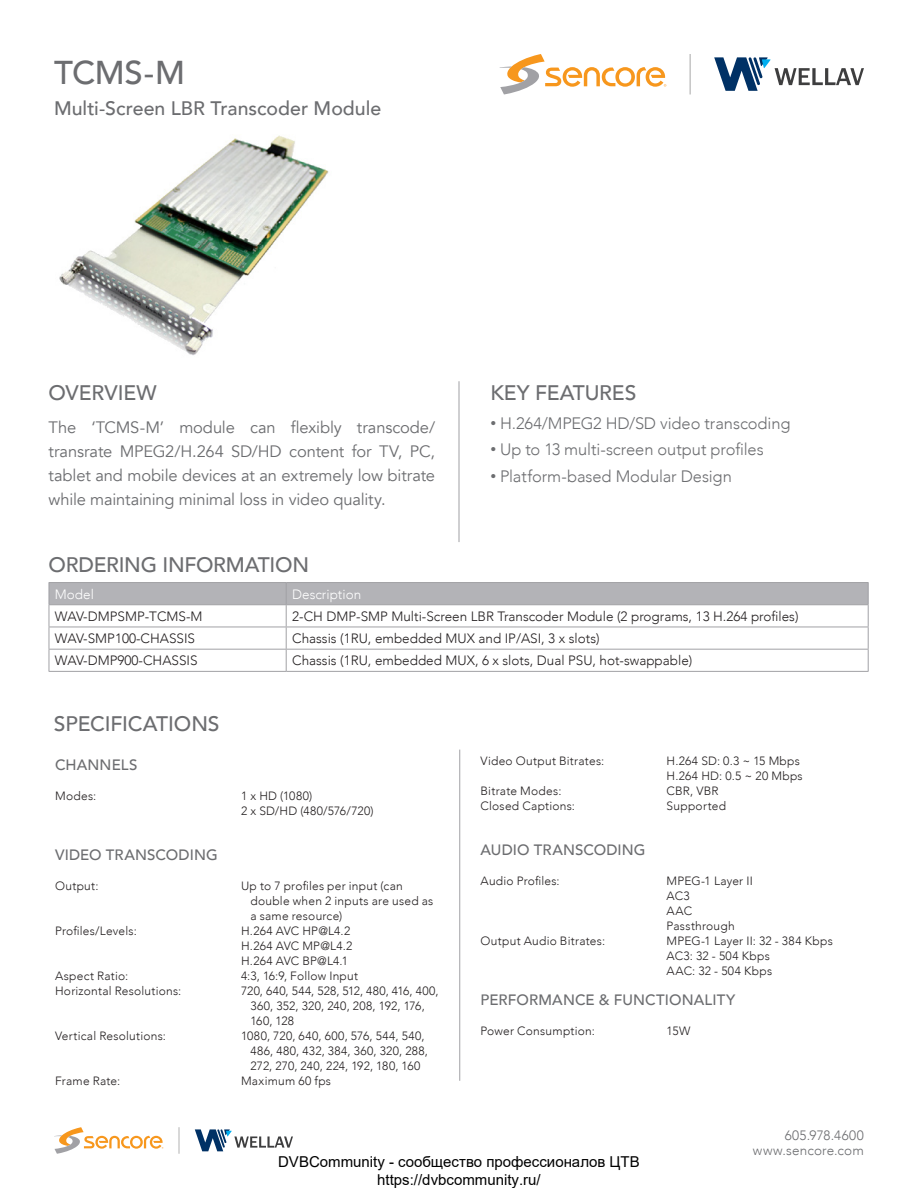
<style>
.page{position:relative;width:918px;height:1188px;background:#fff}
.page>*{position:absolute;margin:0;border:0;box-sizing:border-box;transform-origin:0 0}
.t1{font:500 33px "Avenir LT Com";color:#6c6d70}
.t2{font:500 21px "Avenir LT Com";letter-spacing:-.01em;color:#6c6d70}
.t3{font:500 19.5px "Avenir LT Com";color:#6c6d70}
.t4{font:16.5px/24px "Avenir LT Com";letter-spacing:-.01em;color:#6c6d70;text-align:justify}
.t5{font:300 16.5px "Avenir LT Com";letter-spacing:-.005em;color:#6c6d70}
.t6{font:500 15px "Avenir LT Com";letter-spacing:.005em;color:#6c6d70}
.t7{font:15px/18px "Arial";color:#000;text-align:center}
.t8{font:300 13.5px "Avenir LT Com";color:#231f20}
.t9{font:300 13.5px "Avenir LT Com";color:#fff}
.t10{font:300 13.5px "Avenir LT Com";letter-spacing:.015em;color:#6c6d70}
.t11{font:300 13.5px "Avenir LT Com";letter-spacing:.035em;color:#6c6d70}
.t12{font:300 12px/15px "Avenir LT Com";letter-spacing:.02em;color:#231f20}
.s1{font-family:"Arial";font-weight:400}
</style>
<div class="page">
<hr style="left:459px;top:381px;width:1px;height:161px;background:#a1a1a5">
<svg style="left:500px;top:54px;width:166px;height:40px"></svg>
<svg style="left:714px;top:57px;width:150px;height:34px"></svg>
<hr style="left:690px;top:54px;width:1px;height:40px;background:#b3b3b3">
<svg style="left:54px;top:1127px;width:109px;height:27px"></svg>
<svg style="left:195px;top:1129px;width:98px;height:22px"></svg>
<svg style="left:179px;top:1127px;width:1px;height:27px"></svg>
<hr style="left:49px;top:671px;width:237px;height:1px;background:#a1a1a5">
<hr style="left:286px;top:671px;width:583px;height:1px;background:#a1a1a5">
<hr style="left:49px;top:582px;width:237px;height:1px;background:#a1a1a5">
<hr style="left:286px;top:582px;width:583px;height:1px;background:#a1a1a5">
<svg style="left:49px;top:583px;width:820px;height:88px"></svg>
<hr style="left:49px;top:604px;width:237px;height:1px;background:#a1a1a5">
<hr style="left:286px;top:604px;width:583px;height:1px;background:#a1a1a5">
<hr style="left:459px;top:750px;width:1px;height:331px;background:#a1a1a5">
<img style="left:59px;top:135px;width:270px;height:220px">
<p class="t1" style="left:54px;top:53px;width:133px">TCMS-M</p>
<p class="t3" style="left:54px;top:96px;width:329px">Multi-Screen LBR Transcoder Module</p>
<p class="t2" style="left:49px;top:380px;width:110px">OVERVIEW</p>
<p class="t4" style="left:49px;top:415px;width:388px">The ‘TCMS-M’ module can flexibly transcode/ transrate MPEG2/H.264 SD/HD content for TV, PC, tablet and mobile devices at an extremely low bitrate while maintaining minimal loss in video quality.</p>
<p class="t2" style="left:49px;top:552px;width:262px">ORDERING INFORMATION</p>
<p class="t2" style="left:490px;top:380px;width:148px">KEY FEATURES</p>
<p class="t5" style="left:490px;top:413px;width:302px"><span class="s1">•</span> H.264/MPEG2 HD/SD video transcoding</p>
<p class="t5" style="left:490px;top:440px;width:275px"><span class="s1">•</span> Up to 13 multi-screen output profiles</p>
<p class="t5" style="left:490px;top:466px;width:243px"><span class="s1">•</span> Platform-based Modular Design</p>
<p class="t9" style="left:55px;top:586px;width:41px">Model</p>
<p class="t9" style="left:292px;top:586px;width:70px">Description</p>
<p class="t8" style="left:55px;top:608px;width:149px">WAV-DMPSMP-TCMS-M</p>
<p class="t8" style="left:292px;top:608px;width:508px">2-CH DMP-SMP Multi-Screen LBR Transcoder Module (2 programs, 13 H.264 profiles)</p>
<p class="t8" style="left:55px;top:631px;width:142px">WAV-SMP100-CHASSIS</p>
<p class="t8" style="left:292px;top:631px;width:309px">Chassis (1RU, embedded MUX and IP/ASI, 3 x slots)</p>
<p class="t8" style="left:55px;top:653px;width:144px">WAV-DMP900-CHASSIS</p>
<p class="t8" style="left:292px;top:653px;width:402px">Chassis (1RU, embedded MUX, 6 x slots, Dual PSU, hot-swappable)</p>
<p class="t2" style="left:54px;top:711px;width:167px">SPECIFICATIONS</p>
<p class="t6" style="left:55px;top:756px;width:84px">CHANNELS</p>
<p class="t12" style="left:55px;top:788px;width:43px">Modes:</p>
<p class="t12" style="left:241px;top:788px;width:134px">1 x HD (1080)<br>2 x SD/HD (480/576/720)</p>
<p class="t6" style="left:55px;top:846px;width:164px">VIDEO TRANSCODING</p>
<p class="t12" style="left:55px;top:878px;width:45px">Output:</p>
<p class="t12" style="left:250px;top:878px;width:184px;text-indent:-9px">Up to 7 profiles per input (can double when 2 inputs are used as a same resource)</p>
<p class="t12" style="left:55px;top:923px;width:83px">Profiles/Levels:</p>
<p class="t12" style="left:241px;top:923px;width:113px">H.264 AVC HP@L4.2<br>H.264 AVC MP@L4.2<br>H.264 AVC BP@L4.1</p>
<p class="t12" style="left:55px;top:968px;width:75px">Aspect Ratio:</p>
<p class="t12" style="left:241px;top:968px;width:119px">4:3, 16:9, Follow Input</p>
<p class="t12" style="left:55px;top:983px;width:128px">Horizontal Resolutions:</p>
<p class="t12" style="left:250px;top:983px;width:190px;text-indent:-9px">720, 640, 544, 528, 512, 480, 416, 400,<br>360, 352, 320, 240, 208, 192, 176,<br>160, 128</p>
<p class="t12" style="left:55px;top:1028px;width:112px">Vertical Resolutions:</p>
<p class="t12" style="left:250px;top:1028px;width:179px;text-indent:-9px">1080, 720, 640, 600, 576, 544, 540,<br>486, 480, 432, 384, 360, 320, 288,<br>272, 270, 240, 224, 192, 180, 160</p>
<p class="t12" style="left:55px;top:1073px;width:67px">Frame Rate:</p>
<p class="t12" style="left:241px;top:1073px;width:91px">Maximum 60 fps</p>
<p class="t12" style="left:481px;top:754px;width:125px">Video Output Bitrates:</p>
<p class="t12" style="left:667px;top:754px;width:138px">H.264 SD: 0.3 ~ 15 Mbps<br>H.264 HD: 0.5 ~ 20 Mbps</p>
<p class="t12" style="left:481px;top:784px;width:82px">Bitrate Modes:</p>
<p class="t12" style="left:667px;top:784px;width:53px">CBR, VBR</p>
<p class="t12" style="left:481px;top:799px;width:96px">Closed Captions:</p>
<p class="t12" style="left:667px;top:799px;width:61px">Supported</p>
<p class="t6" style="left:481px;top:841px;width:166px">AUDIO TRANSCODING</p>
<p class="t12" style="left:481px;top:874px;width:81px">Audio Profiles:</p>
<p class="t12" style="left:667px;top:874px;width:88px">MPEG-1 Layer II<br>AC3<br>AAC<br>Passthrough</p>
<p class="t12" style="left:481px;top:934px;width:126px">Output Audio Bitrates:</p>
<p class="t12" style="left:667px;top:934px;width:168px">MPEG-1 Layer II: 32 - 384 Kbps<br>AC3: 32 - 504 Kbps<br>AAC: 32 - 504 Kbps</p>
<p class="t6" style="left:481px;top:991px;width:256px">PERFORMANCE &amp; FUNCTIONALITY</p>
<p class="t12" style="left:481px;top:1024px;width:116px">Power Consumption:</p>
<p class="t12" style="left:667px;top:1024px;width:25px">15W</p>
<p class="t7" style="left:278px;top:1152px;width:363px">DVBCommunity - cообщество профессионалов ЦТВ https://dvbcommunity.ru/</p>
<p class="t11" style="left:785px;top:1127px;width:81px">605.978.4600</p>
<p class="t10" style="left:753px;top:1142px;width:113px">www.sencore.com</p>
</div>
